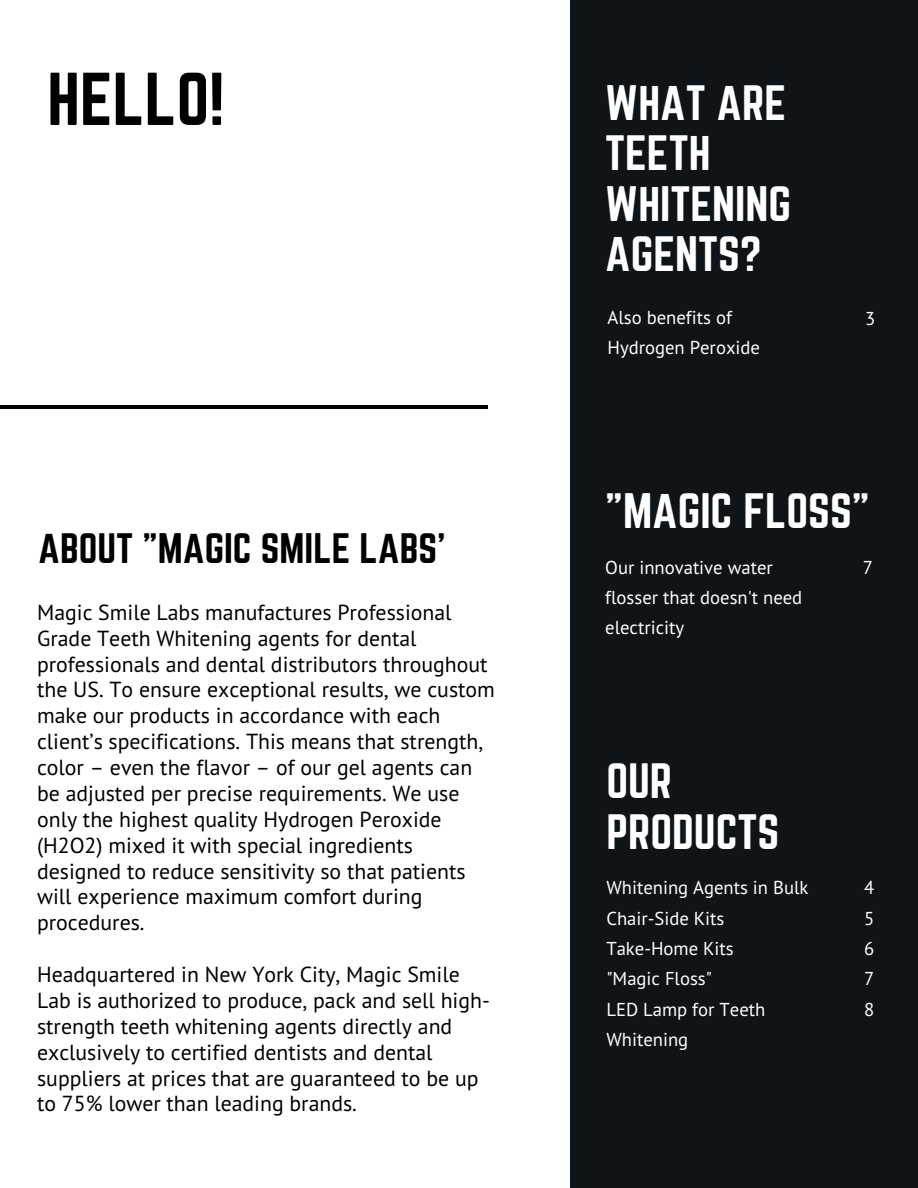
<style>
.page{position:relative;width:918px;height:1188px;background:#fff}
.page>*{position:absolute;margin:0;border:0;box-sizing:border-box;transform-origin:0 0}
.t1{font:65.4px "Norwester";color:#000}
.t2{font:43.65px/50.7px "Norwester";color:#fff}
.t3{font:37.35px "Norwester";color:#000}
.t4{font:21.75px/25.8px "PT Sans";color:#000}
.t5{font:18.75px/30.3px "PT Sans";color:#fff}
</style>
<div class="page">
<div style="left:570px;top:0;width:348px;height:1188px;background:#0e1418"></div>
<hr style="left:0;top:405px;width:488px;height:3px;background:#000">
<h1 class="t1" style="left:47px;top:68px;width:179px">HELLO!</h1>
<h3 class="t3" style="left:38px;top:530px;width:409px">ABOUT "MAGIC SMILE LABS'</h3>
<p class="t4" style="left:37px;top:599px;width:459px">Magic Smile Labs manufactures Professional Grade Teeth Whitening agents for dental professionals and dental distributors throughout the US. To ensure exceptional results, we custom make our products in accordance with each client’s specifications. This means that strength, color – even the flavor – of our gel agents can be adjusted per precise requirements. We use only the highest quality Hydrogen Peroxide (H2O2) mixed it with special ingredients designed to reduce sensitivity so that patients will experience maximum comfort during procedures.</p>
<p class="t4" style="left:37px;top:961px;width:454px">Headquartered in New York City, Magic Smile Lab is authorized to produce, pack and sell high&shy;strength teeth whitening agents directly and exclusively to certified dentists and dental suppliers at prices that are guaranteed to be up to 75% lower than leading brands.</p>
<h2 class="t2" style="left:605px;top:79px;width:187px">WHAT ARE<br>TEETH<br>WHITENING<br>AGENTS?</h2>
<p class="t5" style="left:608px;top:302px;width:154px">Also benefits of<br>Hydrogen Peroxide</p>
<p class="t5" style="left:865px;top:303px;width:12px">3</p>
<h2 class="t2" style="left:605px;top:487px;width:266px">"MAGIC FLOSS"</h2>
<p class="t5" style="left:605px;top:552px;width:199px">Our innovative water flosser that doesn't need electricity</p>
<p class="t5" style="left:863px;top:552px;width:12px">7</p>
<h2 class="t2" style="left:606px;top:757px;width:175px">OUR<br>PRODUCTS</h2>
<p class="t5" style="left:606px;top:872px;width:204px">Whitening Agents in Bulk<br>Chair-Side Kits<br>Take-Home Kits<br>"Magic Floss"<br>LED Lamp for Teeth<br>Whitening</p>
<p class="t5" style="left:864px;top:872px;width:12px;text-align:justify">4<br>5<br>6<br>7<br>8</p>
</div>
